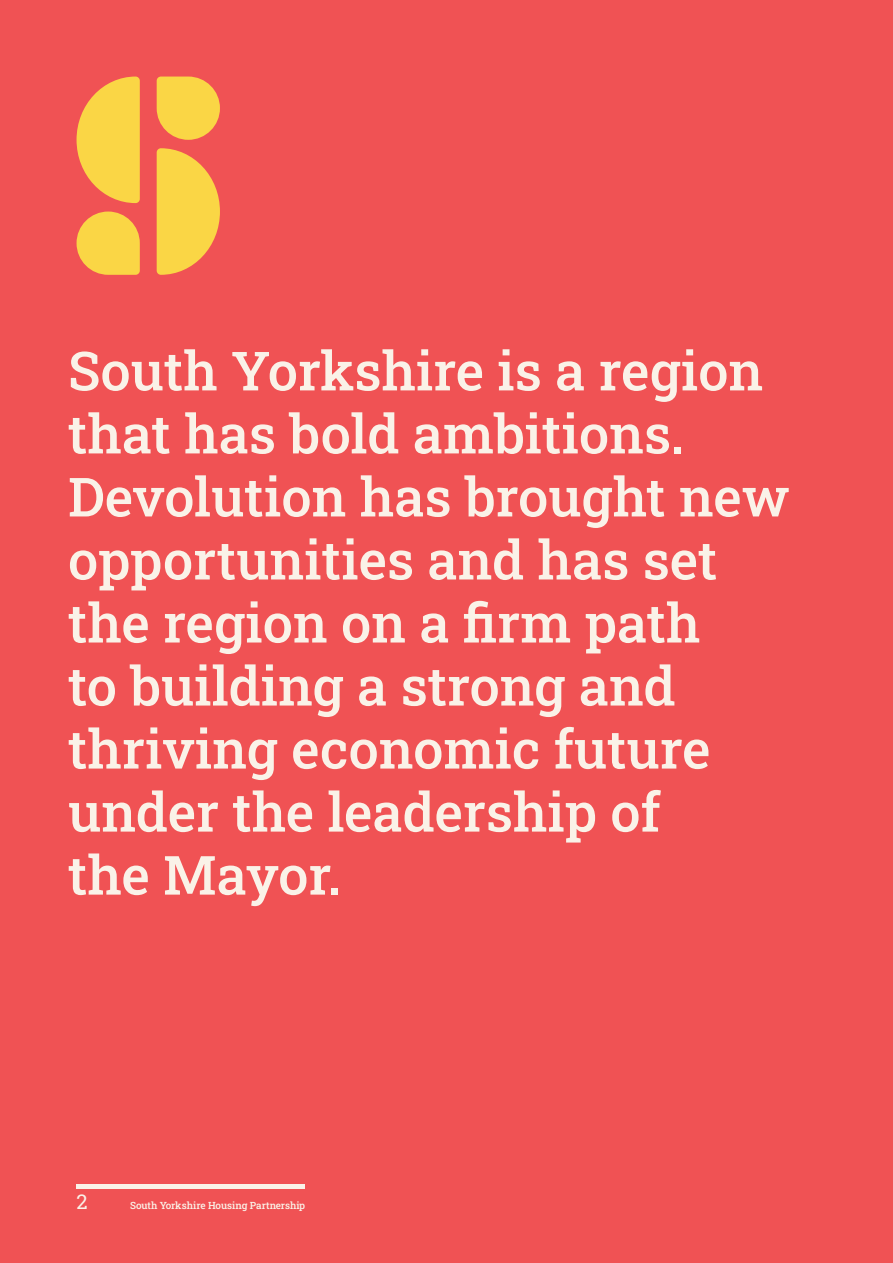
<style>
.page{position:relative;width:893px;height:1263px;background:#f05254}
.page>*{position:absolute;margin:0;border:0;box-sizing:border-box;transform-origin:0 0}
.t1{font:54px/63px "Roboto Slab";color:#faf2e8}
.t2{font:20.25px "Roboto Slab";color:#faf2e8}
.t3{font:9.9px "Roboto Slab";letter-spacing:-.005em;color:#faf2e8}
</style>
<div class="page">
<hr style="left:77px;top:1184px;width:228px;height:4px;background:#faf2e8">
<svg style="left:157px;top:77px;width:63px;height:63px"></svg>
<svg style="left:77px;top:212px;width:63px;height:63px;background:#f8c147"></svg>
<svg style="left:157px;top:148px;width:63px;height:127px"></svg>
<svg style="left:77px;top:77px;width:63px;height:126px"></svg>
<p class="t1" style="left:68px;top:338px;width:723px">South Yorkshire is a region that has bold ambitions.<br>Devolution has brought new opportunities and has set the region on a firm path<br>to building a strong and thriving economic future under the leadership of<br>the Mayor.</p>
<p class="t2" style="left:77px;top:1188px;width:13px">2</p>
<p class="t3" style="left:130px;top:1198px;width:176px">South Yorkshire Housing Partnership</p>
</div>
